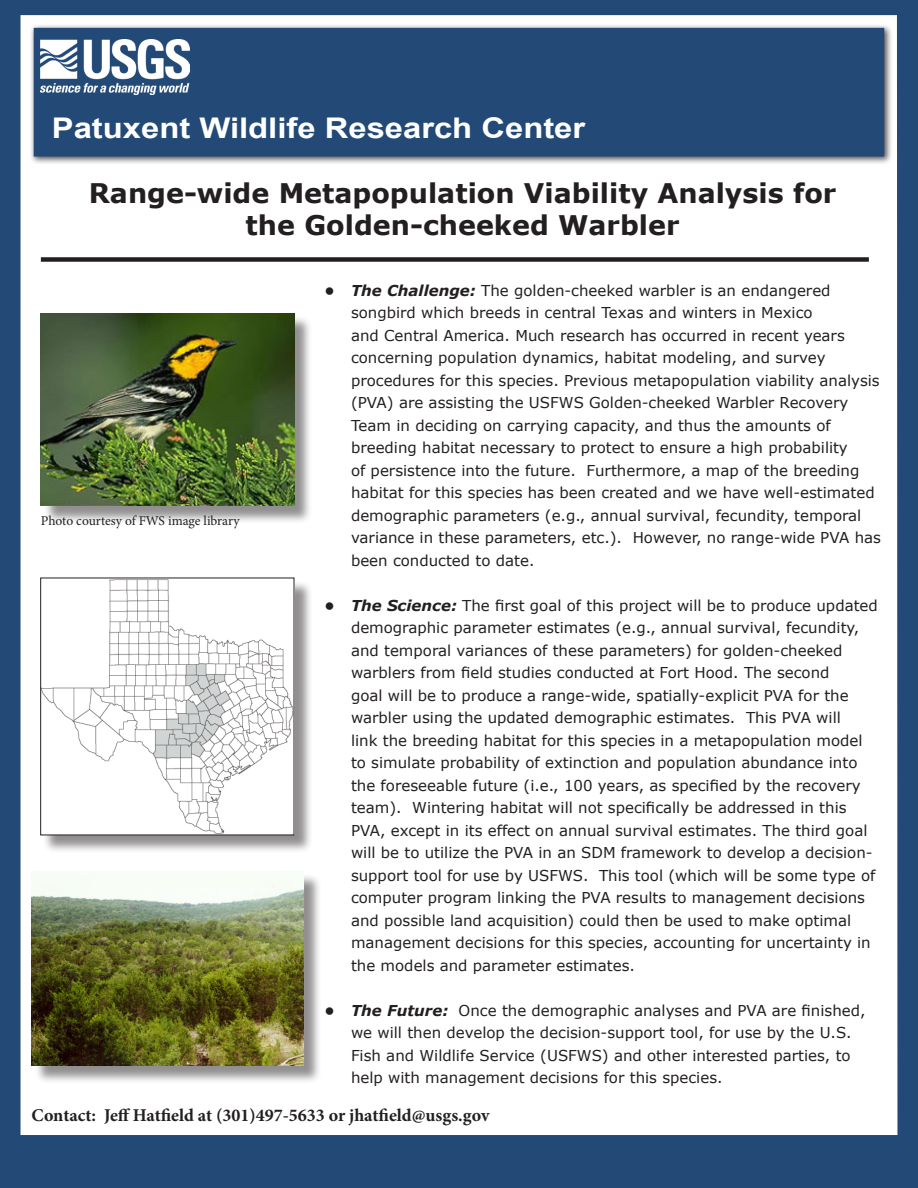
<style>
.page{position:relative;width:918px;height:1188px;background:#234a77}
.page>*{position:absolute;margin:0;border:0;box-sizing:border-box;transform-origin:0 0}
.t1{font:700 28.5px "Arial";color:#fff;scale:1.15 1}
.t2{font:700 27px/32.4px "Verdana";color:#231f20;text-align:center}
.t3{font:700 18px "Minion Pro";color:#231f20}
.t4{font:15px/22.5px "Verdana";color:#231f20}
.t5{font:13.5px "Minion Pro";letter-spacing:-.005em;color:#231f20}
.s1{font-weight:700;font-style:italic}
</style>
<div class="page">
<div style="left:21px;top:15px;width:876px;height:1120px;background:#fff"></div>
<div style="left:30px;top:24px;width:863px;height:141px;background:#231f20;opacity:.75"></div>
<div style="left:34px;top:28px;width:850px;height:129px;background:#234a77"></div>
<img style="left:41px;top:40px;width:149px;height:55px">
<div style="left:41px;top:257px;width:828px;height:5px;background:#231f20"></div>
<div style="left:43px;top:580px;width:270px;height:274px;background:#231f20;opacity:.5"></div>
<img style="left:42px;top:580px;width:250px;height:253px">
<div style="left:43px;top:316px;width:269px;height:208px;background:#231f20;opacity:.5"></div>
<img style="left:41px;top:313px;width:253px;height:192px">
<div style="left:34px;top:873px;width:288px;height:212px;background:#231f20;opacity:.5"></div>
<img style="left:32px;top:871px;width:272px;height:195px">
<p class="t1" style="left:52px;top:110px;width:465px">Patuxent Wildlife Research Center</p>
<p class="t2" style="left:89px;top:176px;width:749px">Range-wide Metapopulation Viability Analysis for the Golden-cheeked Warbler</p>
<p class="t5" style="left:41px;top:511px;width:200px">Photo courtesy of FWS image library</p>
<p class="t4" style="left:351px;top:278px;width:532px;text-indent:-27px"><span class="s1">• The Challenge:</span> The golden-cheeked warbler is an endangered songbird which breeds in central Texas and winters in Mexico<br>and Central America. Much research has occurred in recent years concerning population dynamics, habitat modeling, and survey procedures for this species. Previous metapopulation viability analysis (PVA) are assisting the USFWS Golden-cheeked Warbler Recovery Team in deciding on carrying capacity, and thus the amounts of breeding habitat necessary to protect to ensure a high probability<br>of persistence into the future. Furthermore, a map of the breeding habitat for this species has been created and we have well-estimated demographic parameters (e.g., annual survival, fecundity, temporal variance in these parameters, etc.). However, no range-wide PVA has been conducted to date.</p>
<p class="t4" style="left:351px;top:593px;width:528px;text-indent:-27px"><span class="s1">• The Science:</span> The first goal of this project will be to produce updated demographic parameter estimates (e.g., annual survival, fecundity, and temporal variances of these parameters) for golden-cheeked warblers from field studies conducted at Fort Hood. The second<br>goal will be to produce a range-wide, spatially-explicit PVA for the warbler using the updated demographic estimates. This PVA will<br>link the breeding habitat for this species in a metapopulation model to simulate probability of extinction and population abundance into the foreseeable future (i.e., 100 years, as specified by the recovery team). Wintering habitat will not specifically be addressed in this PVA, except in its effect on annual survival estimates. The third goal will be to utilize the PVA in an SDM framework to develop a decision&shy;support tool for use by USFWS. This tool (which will be some type of computer program linking the PVA results to management decisions and possible land acquisition) could then be used to make optimal management decisions for this species, accounting for uncertainty in the models and parameter estimates.</p>
<p class="t4" style="left:351px;top:998px;width:516px;text-indent:-27px"><span class="s1">• The Future:</span> Once the demographic analyses and PVA are finished, we will then develop the decision-support tool, for use by the U.S.<br>Fish and Wildlife Service (USFWS) and other interested parties, to help with management decisions for this species.</p>
<p class="t3" style="left:32px;top:1102px;width:459px">Contact: Jeff Hatfield at (301)497-5633 or jhatfield@usgs.gov</p>
</div>
